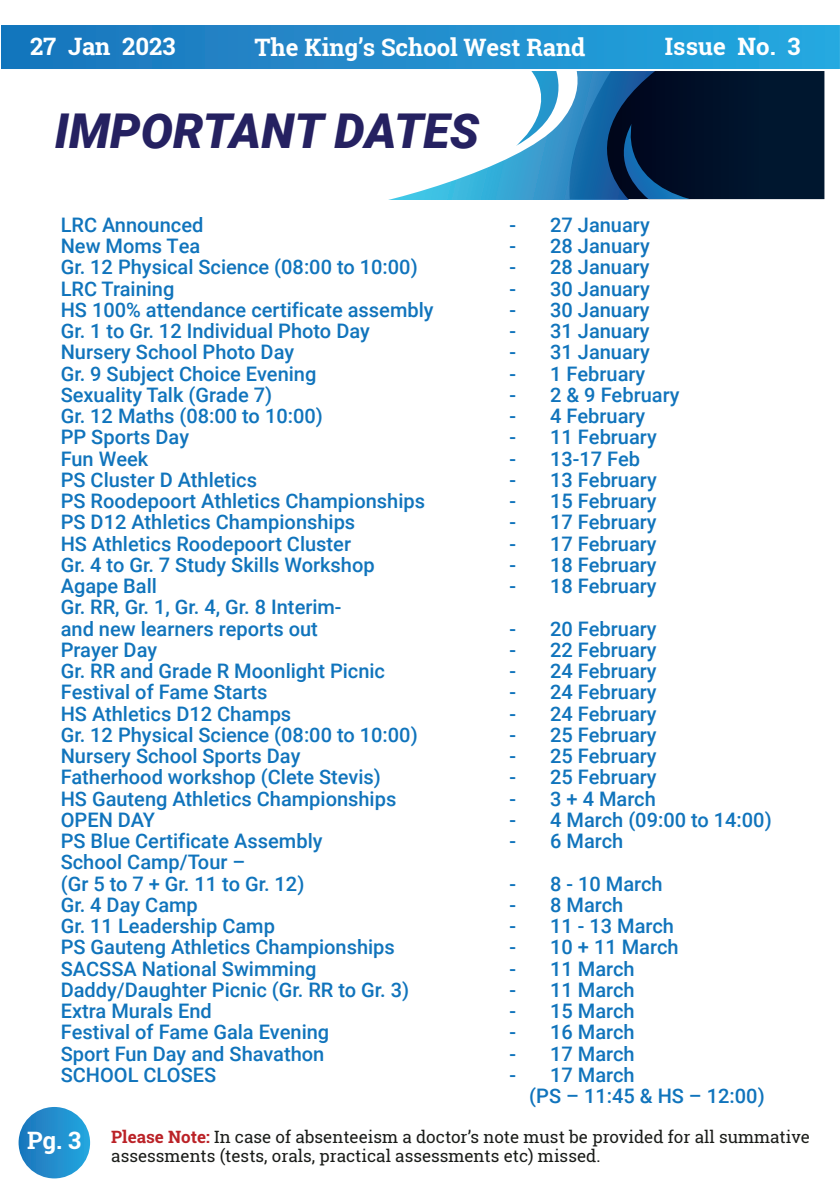
<style>
.page{position:relative;width:840px;height:1191px;background:#fff}
.page>*{position:absolute;margin:0;border:0;box-sizing:border-box;transform-origin:0 0}
.t1{font:italic 900 48px "Roboto";color:#252161}
.t2{font:700 24px "Roboto Slab";color:#fff}
.t3{font:500 20px/21.2px "Roboto";color:#1074bc}
.t4{font:17px/18.4px "Roboto Slab";color:#1a1c19}
.s1{font-weight:700;color:#bb2227}
</style>
<div class="page">
<svg style="left:392px;top:155px;width:123px;height:44px"></svg>
<svg style="left:515px;top:71px;width:309px;height:128px;background:#1d4262"></svg>
<svg style="left:1px;top:25px;width:838px;height:44px;background:#208ecd"></svg>
<svg style="left:18px;top:1106px;width:73px;height:73px;background:#2790ce"></svg>
<div style="left:17px;top:1105px;width:75px;height:75px;border:2px solid #fff;border-radius:50%"></div>
<p class="t2" style="left:30px;top:30px;width:147px">27 Jan 2023</p>
<p class="t2" style="left:254px;top:31px;width:332px">The King’s School West Rand</p>
<p class="t2" style="left:664px;top:30px;width:137px">Issue No. 3</p>
<h1 class="t1" style="left:55px;top:98px;width:426px">IMPORTANT DATES</h1>
<p class="t3" style="left:61px;top:213px;width:144px">LRC Announced</p>
<p class="t3" style="left:509px;top:213px;width:142px">- 27 January</p>
<p class="t3" style="left:61px;top:234px;width:141px">New Moms Tea</p>
<p class="t3" style="left:509px;top:234px;width:142px">- 28 January</p>
<p class="t3" style="left:61px;top:256px;width:358px">Gr. 12 Physical Science (08:00 to 10:00)</p>
<p class="t3" style="left:509px;top:256px;width:142px">- 28 January</p>
<p class="t3" style="left:61px;top:277px;width:115px">LRC Training</p>
<p class="t3" style="left:509px;top:277px;width:142px">- 30 January</p>
<p class="t3" style="left:61px;top:298px;width:374px">HS 100% attendance certificate assembly</p>
<p class="t3" style="left:509px;top:298px;width:142px">- 30 January</p>
<p class="t3" style="left:61px;top:319px;width:310px">Gr. 1 to Gr. 12 Individual Photo Day</p>
<p class="t3" style="left:509px;top:319px;width:142px">- 31 January</p>
<p class="t3" style="left:61px;top:341px;width:235px">Nursery School Photo Day</p>
<p class="t3" style="left:509px;top:341px;width:142px">- 31 January</p>
<p class="t3" style="left:61px;top:362px;width:257px">Gr. 9 Subject Choice Evening</p>
<p class="t3" style="left:509px;top:362px;width:137px">- 1 February</p>
<p class="t3" style="left:61px;top:383px;width:213px">Sexuality Talk (Grade 7)</p>
<p class="t3" style="left:509px;top:383px;width:171px">- 2 &amp; 9 February</p>
<p class="t3" style="left:61px;top:404px;width:263px">Gr. 12 Maths (08:00 to 10:00)</p>
<p class="t3" style="left:509px;top:404px;width:137px">- 4 February</p>
<p class="t3" style="left:61px;top:426px;width:130px">PP Sports Day</p>
<p class="t3" style="left:509px;top:426px;width:149px">- 11 February</p>
<p class="t3" style="left:61px;top:447px;width:89px">Fun Week</p>
<p class="t3" style="left:509px;top:447px;width:132px">- 13-17 Feb</p>
<p class="t3" style="left:61px;top:468px;width:198px">PS Cluster D Athletics</p>
<p class="t3" style="left:509px;top:468px;width:149px">- 13 February</p>
<p class="t3" style="left:61px;top:489px;width:365px">PS Roodepoort Athletics Championships</p>
<p class="t3" style="left:509px;top:489px;width:149px">- 15 February</p>
<p class="t3" style="left:61px;top:511px;width:296px">PS D12 Athletics Championships</p>
<p class="t3" style="left:509px;top:511px;width:149px">- 17 February</p>
<p class="t3" style="left:61px;top:532px;width:292px">HS Athletics Roodepoort Cluster</p>
<p class="t3" style="left:509px;top:532px;width:149px">- 17 February</p>
<p class="t3" style="left:61px;top:553px;width:315px">Gr. 4 to Gr. 7 Study Skills Workshop</p>
<p class="t3" style="left:509px;top:553px;width:149px">- 18 February</p>
<p class="t3" style="left:61px;top:574px;width:98px">Agape Ball</p>
<p class="t3" style="left:509px;top:574px;width:149px">- 18 February</p>
<p class="t3" style="left:61px;top:596px;width:282px">Gr. RR, Gr. 1, Gr. 4, Gr. 8 Interim&shy;and new learners reports out</p>
<p class="t3" style="left:509px;top:617px;width:149px">- 20 February</p>
<p class="t3" style="left:61px;top:638px;width:98px">Prayer Day</p>
<p class="t3" style="left:509px;top:638px;width:149px">- 22 February</p>
<p class="t3" style="left:61px;top:659px;width:325px">Gr. RR and Grade R Moonlight Picnic</p>
<p class="t3" style="left:509px;top:659px;width:149px">- 24 February</p>
<p class="t3" style="left:61px;top:681px;width:208px">Festival of Fame Starts</p>
<p class="t3" style="left:509px;top:681px;width:149px">- 24 February</p>
<p class="t3" style="left:61px;top:702px;width:232px">HS Athletics D12 Champs</p>
<p class="t3" style="left:509px;top:702px;width:149px">- 24 February</p>
<p class="t3" style="left:61px;top:723px;width:358px">Gr. 12 Physical Science (08:00 to 10:00)</p>
<p class="t3" style="left:509px;top:723px;width:149px">- 25 February</p>
<p class="t3" style="left:61px;top:744px;width:241px">Nursery School Sports Day</p>
<p class="t3" style="left:509px;top:744px;width:149px">- 25 February</p>
<p class="t3" style="left:61px;top:766px;width:321px">Fatherhood workshop (Clete Stevis)</p>
<p class="t3" style="left:509px;top:766px;width:149px">- 25 February</p>
<p class="t3" style="left:61px;top:787px;width:337px">HS Gauteng Athletics Championships</p>
<p class="t3" style="left:509px;top:787px;width:148px">- 3 + 4 March</p>
<p class="t3" style="left:61px;top:808px;width:96px">OPEN DAY</p>
<p class="t3" style="left:509px;top:808px;width:264px">- 4 March (09:00 to 14:00)</p>
<p class="t3" style="left:61px;top:829px;width:263px">PS Blue Certificate Assembly</p>
<p class="t3" style="left:509px;top:829px;width:115px">- 6 March</p>
<p class="t3" style="left:61px;top:851px;width:245px">School Camp/Tour –<br>(Gr 5 to 7 + Gr. 11 to Gr. 12)</p>
<p class="t3" style="left:509px;top:872px;width:155px">- 8 - 10 March</p>
<p class="t3" style="left:61px;top:893px;width:139px">Gr. 4 Day Camp</p>
<p class="t3" style="left:509px;top:893px;width:115px">- 8 March</p>
<p class="t3" style="left:61px;top:914px;width:215px">Gr. 11 Leadership Camp</p>
<p class="t3" style="left:509px;top:914px;width:166px">- 11 - 13 March</p>
<p class="t3" style="left:61px;top:936px;width:335px">PS Gauteng Athletics Championships</p>
<p class="t3" style="left:509px;top:936px;width:171px">- 10 + 11 March</p>
<p class="t3" style="left:61px;top:957px;width:257px">SACSSA National Swimming</p>
<p class="t3" style="left:509px;top:957px;width:127px">- 11 March</p>
<p class="t3" style="left:61px;top:978px;width:350px">Daddy/Daughter Picnic (Gr. RR to Gr. 3)</p>
<p class="t3" style="left:509px;top:978px;width:127px">- 11 March</p>
<p class="t3" style="left:61px;top:999px;width:152px">Extra Murals End</p>
<p class="t3" style="left:509px;top:999px;width:127px">- 15 March</p>
<p class="t3" style="left:61px;top:1021px;width:270px">Festival of Fame Gala Evening</p>
<p class="t3" style="left:509px;top:1021px;width:127px">- 16 March</p>
<p class="t3" style="left:61px;top:1042px;width:265px">Sport Fun Day and Shavathon</p>
<p class="t3" style="left:509px;top:1042px;width:127px">- 17 March</p>
<p class="t3" style="left:61px;top:1063px;width:157px">SCHOOL CLOSES</p>
<p class="t3" style="left:529px;top:1063px;width:237px;text-indent:-20px">- 17 March<br>(PS – 11:45 &amp; HS – 12:00)</p>
<p class="t2" style="left:27px;top:1124px;width:56px">Pg. 3</p>
<p class="t4" style="left:111px;top:1127px;width:699px"><span class="s1">Please Note:</span> In case of absenteeism a doctor’s note must be provided for all summative assessments (tests, orals, practical assessments etc) missed.</p>
</div>
